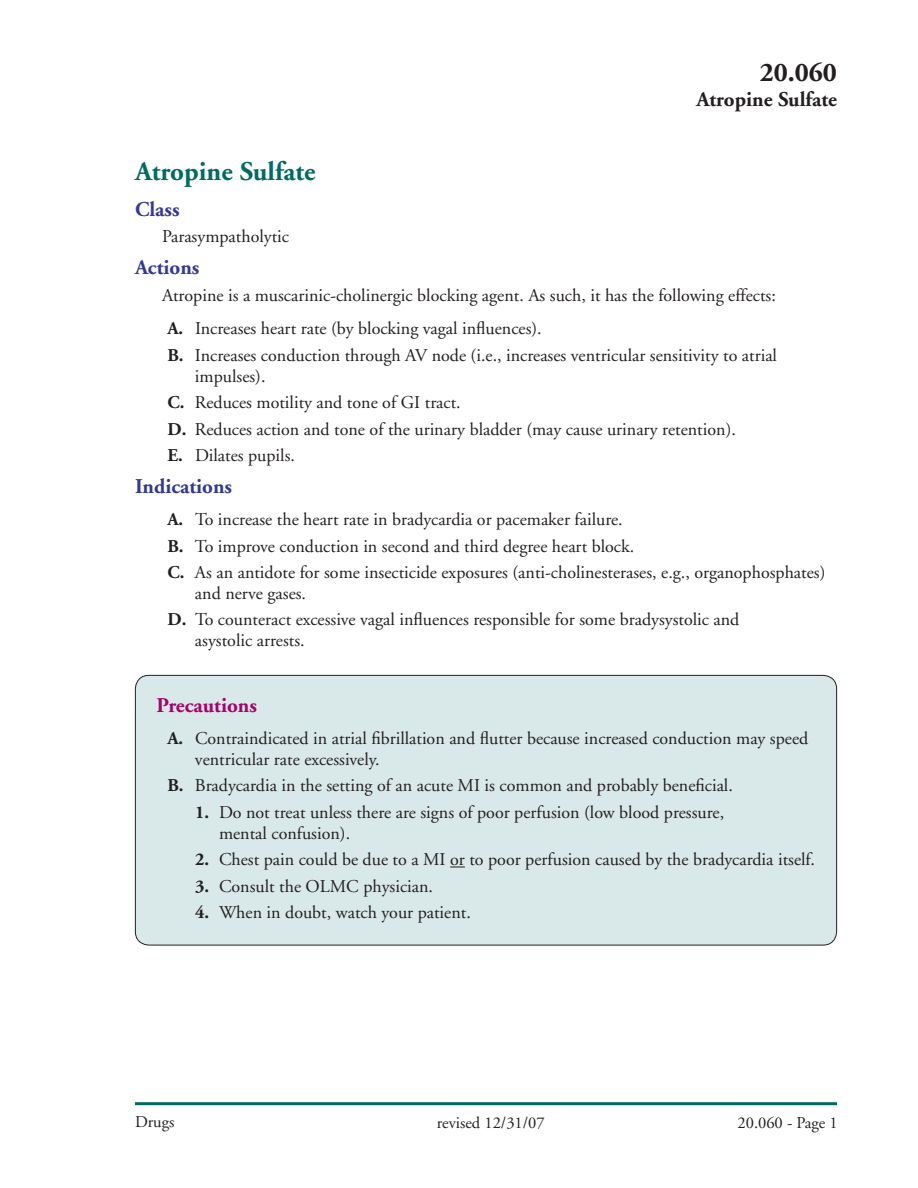
<style>
.page{position:relative;width:918px;height:1188px;background:#fff}
.page>*{position:absolute;margin:0;border:0;box-sizing:border-box;transform-origin:0 0}
.drugs_title{font:700 27px "Adobe Garamond";color:#006a64}
.page_number{font:700 27px "Adobe Garamond";color:#231f20}
.drugs_paragraph_titl{font:700 21px "Adobe Garamond";color:#343896}
.page_number-2{font:700 21px "Adobe Garamond";color:#231f20}
.drugs_paragraph_titl-2{font:700 21px "Adobe Garamond";color:#a70169}
.bullet_1{font:18px/21px "Adobe Garamond";color:#231f20}
.Body_text{font:18px "Adobe Garamond";color:#231f20}
.page_number_11_pt{font:16.5px "Adobe Garamond";color:#231f20}
.s1{font-weight:700}
</style>
<div class="page">
<div style="left:135px;top:675px;width:702px;height:270px;background:#d9e8e8;border-radius:14px"></div>
<hr style="left:135px;top:1102px;width:702px;height:3px;background:#006a64">
<svg style="left:450px;top:867px;width:15px;height:1px"></svg>
<p class="page_number" style="left:760px;top:58px;width:79px">20.060</p>
<p class="page_number-2" style="left:697px;top:88px;width:142px">Atropine Sulfate</p>
<p class="drugs_title" style="left:135px;top:156px;width:182px">Atropine Sulfate</p>
<p class="drugs_paragraph_titl" style="left:135px;top:197px;width:46px">Class</p>
<p class="Body_text" style="left:162px;top:227px;width:129px">Parasympatholytic</p>
<p class="drugs_paragraph_titl" style="left:135px;top:256px;width:66px">Actions</p>
<p class="Body_text" style="left:162px;top:285px;width:615px">Atropine is a muscarinic-cholinergic blocking agent. As such, it has the following effects:</p>
<p class="bullet_1" style="left:167px;top:319px;width:376px"><span class="s1">A.</span> Increases heart rate (by blocking vagal influences).</p>
<p class="bullet_1" style="left:195px;top:345px;width:584px;text-indent:-28px"><span class="s1">B.</span> Increases conduction through AV node (i.e., increases ventricular sensitivity to atrial impulses).</p>
<p class="bullet_1" style="left:167px;top:392px;width:295px"><span class="s1">C.</span> Reduces motility and tone of GI tract.</p>
<p class="bullet_1" style="left:167px;top:419px;width:570px"><span class="s1">D.</span> Reduces action and tone of the urinary bladder (may cause urinary retention).</p>
<p class="bullet_1" style="left:167px;top:445px;width:129px"><span class="s1">E.</span> Dilates pupils.</p>
<p class="drugs_paragraph_titl" style="left:135px;top:475px;width:99px">Indications</p>
<p class="bullet_1" style="left:167px;top:509px;width:457px"><span class="s1">A.</span> To increase the heart rate in bradycardia or pacemaker failure.</p>
<p class="bullet_1" style="left:167px;top:536px;width:468px"><span class="s1">B.</span> To improve conduction in second and third degree heart block.</p>
<p class="bullet_1" style="left:195px;top:562px;width:632px;text-indent:-28px"><span class="s1">C.</span> As an antidote for some insecticide exposures (anti-cholinesterases, e.g., organophosphates) and nerve gases.</p>
<p class="bullet_1" style="left:195px;top:610px;width:546px;text-indent:-28px"><span class="s1">D.</span> To counteract excessive vagal influences responsible for some bradysystolic and asystolic arrests.</p>
<p class="drugs_paragraph_titl-2" style="left:157px;top:694px;width:102px">Precautions</p>
<p class="bullet_1" style="left:195px;top:728px;width:615px;text-indent:-28px"><span class="s1">A.</span> Contraindicated in atrial fibrillation and flutter because increased conduction may speed ventricular rate excessively.</p>
<p class="bullet_1" style="left:167px;top:776px;width:567px"><span class="s1">B.</span> Bradycardia in the setting of an acute MI is common and probably beneficial.</p>
<p class="bullet_1" style="left:219px;top:802px;width:507px;text-indent:-24px"><span class="s1">1.</span> Do not treat unless there are signs of poor perfusion (low blood pressure, mental confusion).</p>
<p class="bullet_1" style="left:195px;top:849px;width:622px"><span class="s1">2.</span> Chest pain could be due to a MI or to poor perfusion caused by the bradycardia itself.</p>
<p class="bullet_1" style="left:195px;top:876px;width:240px"><span class="s1">3.</span> Consult the OLMC physician.</p>
<p class="bullet_1" style="left:195px;top:902px;width:277px"><span class="s1">4.</span> When in doubt, watch your patient.</p>
<p class="page_number_11_pt" style="left:135px;top:1113px;width:41px">Drugs</p>
<p class="page_number_11_pt" style="left:437px;top:1114px;width:109px">revised 12/31/07</p>
<p class="page_number_11_pt" style="left:738px;top:1114px;width:102px">20.060 - Page 1</p>
</div>
